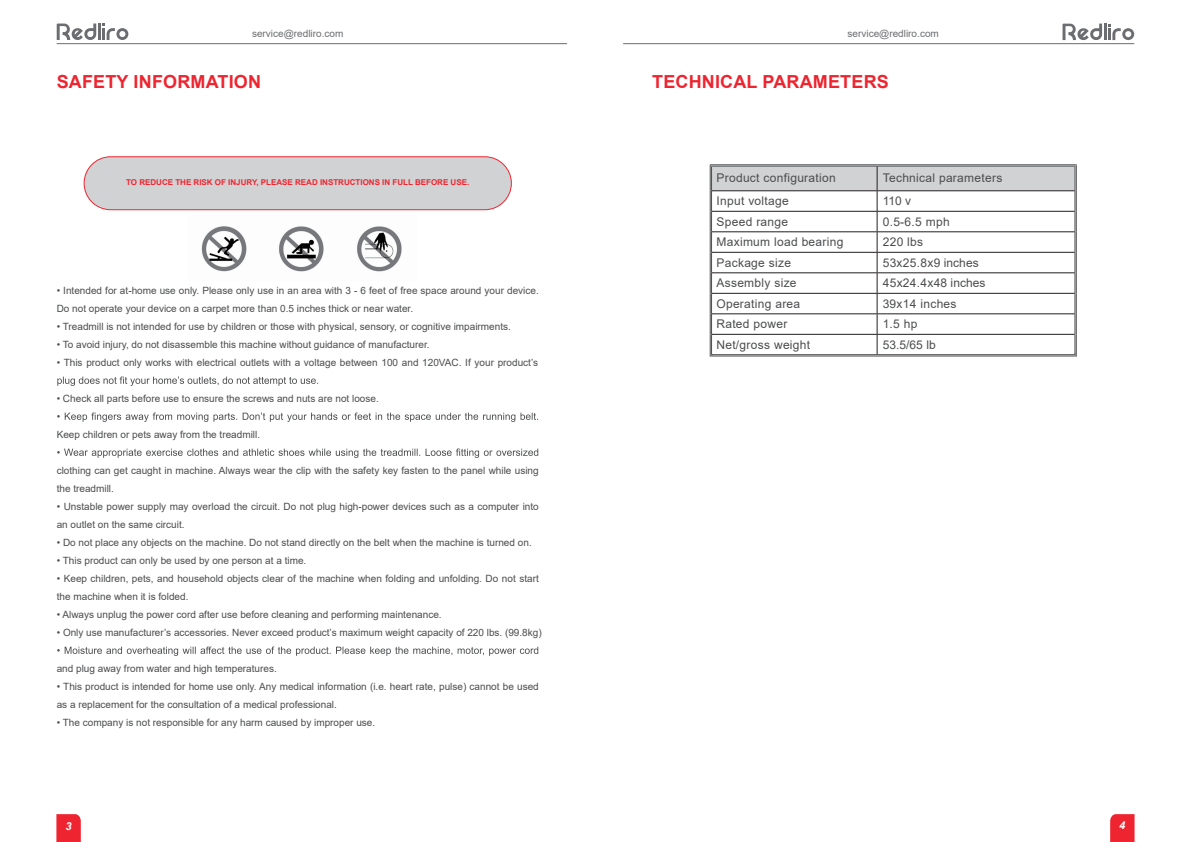
<style>
.page{position:relative;width:1191px;height:842px;background:#fff}
.page>*{position:absolute;margin:0;border:0;box-sizing:border-box;transform-origin:0 0}
.t1{font:700 18px "Arial";letter-spacing:.01em;color:#ee2530}
.t2{font:12px "Arial";letter-spacing:.025em;color:#4b4c4d}
.t3{font:italic 700 11px "Arial";color:#fff}
.t4{font:10px/18px "Arial";color:#4b4c4d}
.t5{font:10px "Arial";color:#6c6d70}
.t6{font:700 8px "Arial";color:#ee2530}
</style>
<div class="page">
<svg style="left:56px;top:814px;width:25px;height:28px"></svg>
<hr style="left:57px;top:43px;width:510px;height:1px;background:#6c6d70">
<hr style="left:623px;top:43px;width:511px;height:1px;background:#6c6d70">
<svg style="left:1110px;top:814px;width:24px;height:28px"></svg>
<div style="left:84px;top:157px;width:427px;height:53px;background:#d1d2d4;border-radius:26px"></div>
<div style="left:84px;top:156px;width:428px;height:54px;border:1px solid #ee2530;border-radius:26px"></div>
<svg style="left:57px;top:376px;width:261px;height:10px"></svg>
<svg style="left:57px;top:412px;width:481px;height:10px"></svg>
<svg style="left:57px;top:448px;width:481px;height:10px"></svg>
<svg style="left:57px;top:646px;width:481px;height:10px"></svg>
<hr style="left:710px;top:164px;width:167px;height:1px;background:#4b4c4d">
<hr style="left:877px;top:164px;width:199px;height:1px;background:#4b4c4d">
<svg style="left:710px;top:165px;width:367px;height:192px"></svg>
<img style="left:201px;top:226px;width:201px;height:46px">
<hr style="left:98px;top:24px;width:3px;height:16px;background:#6c6d70">
<svg style="left:102px;top:24px;width:26px;height:16px"></svg>
<svg style="left:57px;top:24px;width:39px;height:16px"></svg>
<hr style="left:1103px;top:24px;width:3px;height:16px;background:#6c6d70">
<svg style="left:1108px;top:24px;width:26px;height:16px"></svg>
<svg style="left:1062px;top:24px;width:40px;height:16px"></svg>
<p class="t5" style="left:252px;top:27px;width:93px">service@redliro.com</p>
<p class="t5" style="left:847px;top:27px;width:93px">service@redliro.com</p>
<h1 class="t1" style="left:57px;top:69px;width:206px">SAFETY INFORMATION</h1>
<p class="t6" style="left:126px;top:177px;width:345px">TO REDUCE THE RISK OF INJURY, PLEASE READ INSTRUCTIONS IN FULL BEFORE USE.</p>
<p class="t4" style="left:57px;top:281px;width:483px">• Intended for at-home use only. Please only use in an area with 3 - 6 feet of free space around your device.<br>Do not operate your device on a carpet more than 0.5 inches thick or near water.</p>
<p class="t4" style="left:57px;top:317px;width:456px">• Treadmill is not intended for use by children or those with physical, sensory, or cognitive impairments.</p>
<p class="t4" style="left:57px;top:335px;width:374px">• To avoid injury, do not disassemble this machine without guidance of manufacturer.</p>
<p class="t4" style="left:57px;top:353px;width:483px">• This product only works with electrical outlets with a voltage between 100 and 120VAC. If your product’s</p>
<p class="t4" style="left:57px;top:389px;width:323px">• Check all parts before use to ensure the screws and nuts are not loose.</p>
<p class="t4" style="left:57px;top:425px;width:205px">Keep children or pets away from the treadmill.</p>
<p class="t4" style="left:57px;top:461px;width:483px">clothing can get caught in machine. Always wear the clip with the safety key fasten to the panel while using the treadmill.</p>
<p class="t4" style="left:57px;top:497px;width:483px">• Unstable power supply may overload the circuit. Do not plug high-power devices such as a computer into an outlet on the same circuit.</p>
<p class="t4" style="left:57px;top:533px;width:476px">• Do not place any objects on the machine. Do not stand directly on the belt when the machine is turned on.</p>
<p class="t4" style="left:57px;top:551px;width:251px">• This product can only be used by one person at a time.</p>
<p class="t4" style="left:57px;top:569px;width:483px">• Keep children, pets, and household objects clear of the machine when folding and unfolding. Do not start the machine when it is folded.</p>
<p class="t4" style="left:57px;top:605px;width:386px">• Always unplug the power cord after use before cleaning and performing maintenance.</p>
<p class="t4" style="left:57px;top:623px;width:486px">• Only use manufacturer’s accessories. Never exceed product’s maximum weight capacity of 220 lbs. (99.8kg)</p>
<p class="t4" style="left:57px;top:659px;width:222px">and plug away from water and high temperatures.</p>
<p class="t4" style="left:57px;top:677px;width:483px">• This product is intended for home use only. Any medical information (i.e. heart rate, pulse) cannot be used as a replacement for the consultation of a medical professional.</p>
<p class="t4" style="left:57px;top:713px;width:320px">• The company is not responsible for any harm caused by improper use.</p>
<h1 class="t1" style="left:652px;top:69px;width:238px">TECHNICAL PARAMETERS</h1>
<p class="t2" style="left:716px;top:170px;width:121px">Product configuration</p>
<p class="t2" style="left:882px;top:170px;width:121px">Technical parameters</p>
<p class="t2" style="left:716px;top:193px;width:74px">Input voltage</p>
<p class="t2" style="left:882px;top:193px;width:30px">110 v</p>
<p class="t2" style="left:716px;top:213px;width:73px">Speed range</p>
<p class="t2" style="left:882px;top:213px;width:68px">0.5-6.5 mph</p>
<p class="t2" style="left:716px;top:234px;width:128px">Maximum load bearing</p>
<p class="t2" style="left:882px;top:234px;width:42px">220 lbs</p>
<p class="t2" style="left:716px;top:254px;width:76px">Package size</p>
<p class="t2" style="left:882px;top:254px;width:97px">53x25.8x9 inches</p>
<p class="t2" style="left:716px;top:275px;width:82px">Assembly size</p>
<p class="t2" style="left:882px;top:275px;width:104px">45x24.4x48 inches</p>
<p class="t2" style="left:716px;top:295px;width:85px">Operating area</p>
<p class="t2" style="left:882px;top:295px;width:75px">39x14 inches</p>
<p class="t2" style="left:716px;top:316px;width:72px">Rated power</p>
<p class="t2" style="left:882px;top:316px;width:36px">1.5 hp</p>
<p class="t2" style="left:716px;top:336px;width:95px">Net/gross weight</p>
<p class="t2" style="left:882px;top:336px;width:54px">53.5/65 lb</p>
<p class="t3" style="left:66px;top:819px;width:8px">3</p>
<p class="t3" style="left:1119px;top:818px;width:8px">4</p>
</div>
